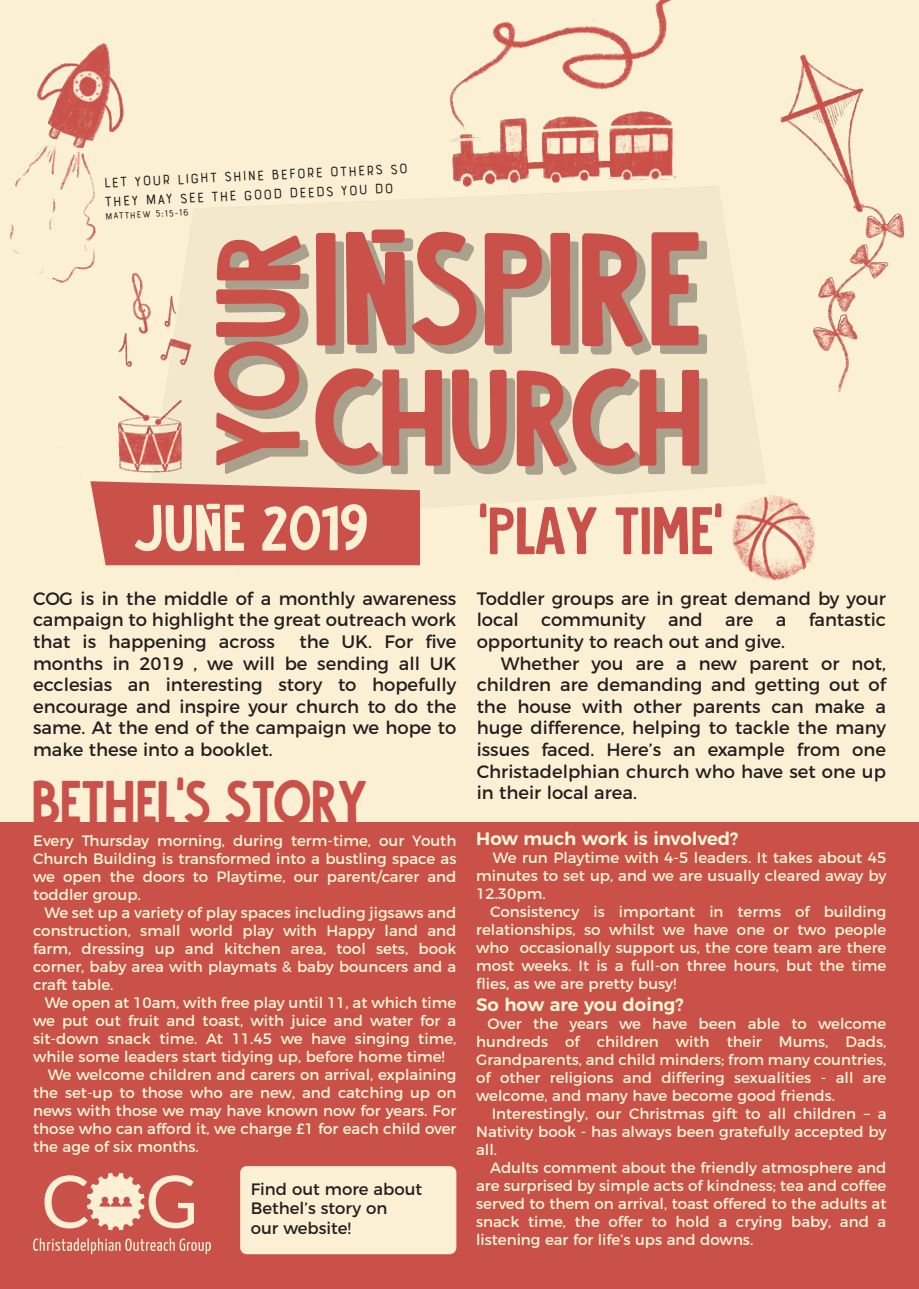
<style>
.page{position:relative;width:919px;height:1289px;background:#fff}
.page>*{position:absolute;margin:0;border:0;box-sizing:border-box;transform-origin:0 0}
.t1{font:129.45px "Alvania";color:#ca5149}
.t2{font:109.8px "Alvania";color:#ca5149}
.t3{font:95.85px "Alvania";color:#ca5149}
.t4{font:53.85px "Alvania";color:#ca5149}
.t5{font:52.8px "Alvania";color:#fcf0d4}
.t6{font:49.35px "Alvania";color:#ca5149}
.t7{font:18px/21.6px "Montserrat";color:#231f20;text-align:justify}
.t8{font:600 18px "Montserrat";color:#f5f7d5}
.t9{font:16.5px/19.8px "Montserrat";color:#231f20}
.t10{font:700 15.9px/19px "Bourton Line";color:#231f20}
.t11{font:15px/18px "Montserrat";color:#f5f7d5;text-align:justify}
.t12{font:700 10.65px "Bourton Line";color:#231f20}
</style>
<div class="page">
<img style="left:7px;top:0;width:911px;height:822px">
<div style="left:0;top:822px;width:918px;height:466px;background:#ca5149"></div>
<svg style="left:33px;top:1238px;width:178px;height:16px"></svg>
<svg style="left:44px;top:1172px;width:150px;height:58px"></svg>
<svg style="left:90px;top:481px;width:330px;height:84px;background:#cd5e54"></svg>
<div style="left:240px;top:1166px;width:216px;height:88px;background:#fcf0d4;border-radius:7px"></div>
<p class="t10" style="left:103px;top:174px;width:307px;rotate:-3deg">Let your light shine before others so they may see the good deeds you do</p>
<p class="t12" style="left:105px;top:210px;width:86px;rotate:-3deg">Matthew 5:15-16</p>
<h3 class="t3" style="left:193px;top:465px;width:237px;rotate:-90deg">YOUR</h3>
<h1 class="t1" style="left:314px;top:201px;width:392px">INSPIRE</h1>
<h2 class="t2" style="left:317px;top:343px;width:392px">CHURCH</h2>
<h3 class="t5" style="left:135px;top:492px;width:236px">JUNE 2019</h3>
<p class="t7" style="left:33px;top:586px;width:424px">COG is in the middle of a monthly awareness campaign to highlight the great outreach work that is happening across</p>
<p class="t7" style="left:33px;top:629px;width:425px;text-indent:266px">the UK. For five months in 2019 , we will be sending all UK ecclesias an interesting story to hopefully encourage and inspire your church to do the same. At the end of the campaign we hope to make these into a booklet.</p>
<h3 class="t6" style="left:33px;top:769px;width:337px">BETHEL'S STORY</h3>
<p class="t11" style="left:33px;top:830px;width:425px">Every Thursday morning, during term-time, our Youth Church Building is transformed into a bustling space as we open the doors to Playtime, our parent/carer and toddler group.</p>
<p class="t11" style="left:33px;top:902px;width:424px;text-indent:11px">We set up a variety of play spaces including jigsaws and construction, small world play with Happy land and farm, dressing up and kitchen area, tool sets, book corner, baby area with playmats &amp; baby bouncers and a craft table.</p>
<p class="t11" style="left:45px;top:992px;width:413px">We open at 10am, with free play until 11, at which time</p>
<p class="t11" style="left:33px;top:1010px;width:424px">we put out fruit and toast, with juice and water for a</p>
<p class="t11" style="left:33px;top:1028px;width:424px">sit-down snack time. At 11.45 we have singing time,</p>
<p class="t11" style="left:33px;top:1046px;width:413px">while some leaders start tidying up, before home time!</p>
<p class="t11" style="left:48px;top:1064px;width:410px">We welcome children and carers on arrival, explaining</p>
<p class="t11" style="left:33px;top:1082px;width:424px">the set-up to those who are new, and catching up on</p>
<p class="t11" style="left:33px;top:1100px;width:424px">news with those we may have known now for years. For</p>
<p class="t11" style="left:33px;top:1118px;width:425px">those who can afford it, we charge £1 for each child over</p>
<p class="t11" style="left:33px;top:1136px;width:167px">the age of six months.</p>
<p class="t9" style="left:251px;top:1177px;width:173px">Find out more about<br>Bethel’s story on<br>our website!</p>
<h3 class="t4" style="left:479px;top:494px;width:246px">'PLAY TIME'</h3>
<p class="t7" style="left:476px;top:586px;width:411px">Toddler groups are in great demand by your local community and are a fantastic opportunity to reach out and give.</p>
<p class="t7" style="left:476px;top:651px;width:411px;text-indent:24px">Whether you are a new parent or not, children are demanding and getting out of the house with other parents can make a huge difference, helping to tackle the many issues faced. Here’s an example from one Christadelphian church who have set one up in their local area.</p>
<p class="t8" style="left:476px;top:824px;width:264px">How much work is involved?</p>
<p class="t11" style="left:476px;top:847px;width:412px;text-indent:17px">We run Playtime with 4-5 leaders. It takes about 45 minutes to set up, and we are usually cleared away by 12.30pm.</p>
<p class="t11" style="left:476px;top:901px;width:412px;text-indent:14px">Consistency is important in terms of building relationships, so whilst we have one or two people who occasionally support us, the core team are there most weeks. It is a full-on three hours, but the time flies, as we are pretty busy!</p>
<p class="t8" style="left:476px;top:989px;width:209px">So how are you doing?</p>
<p class="t11" style="left:476px;top:1013px;width:412px;text-indent:11px">Over the years we have been able to welcome hundreds of children with their Mums, Dads, Grandparents, and child minders; from many countries, of other religions and differing sexualities - all are welcome, and many have become good friends.</p>
<p class="t11" style="left:476px;top:1103px;width:412px;text-indent:16px">Interestingly, our Christmas gift to all children – a Nativity book - has always been gratefully accepted by all.</p>
<p class="t11" style="left:476px;top:1157px;width:412px;text-indent:14px">Adults comment about the friendly atmosphere and are surprised by simple acts of kindness; tea and coffee served to them on arrival, toast offered to the adults at snack time, the offer to hold a crying baby, and a listening ear for life’s ups and downs.</p>
</div>
